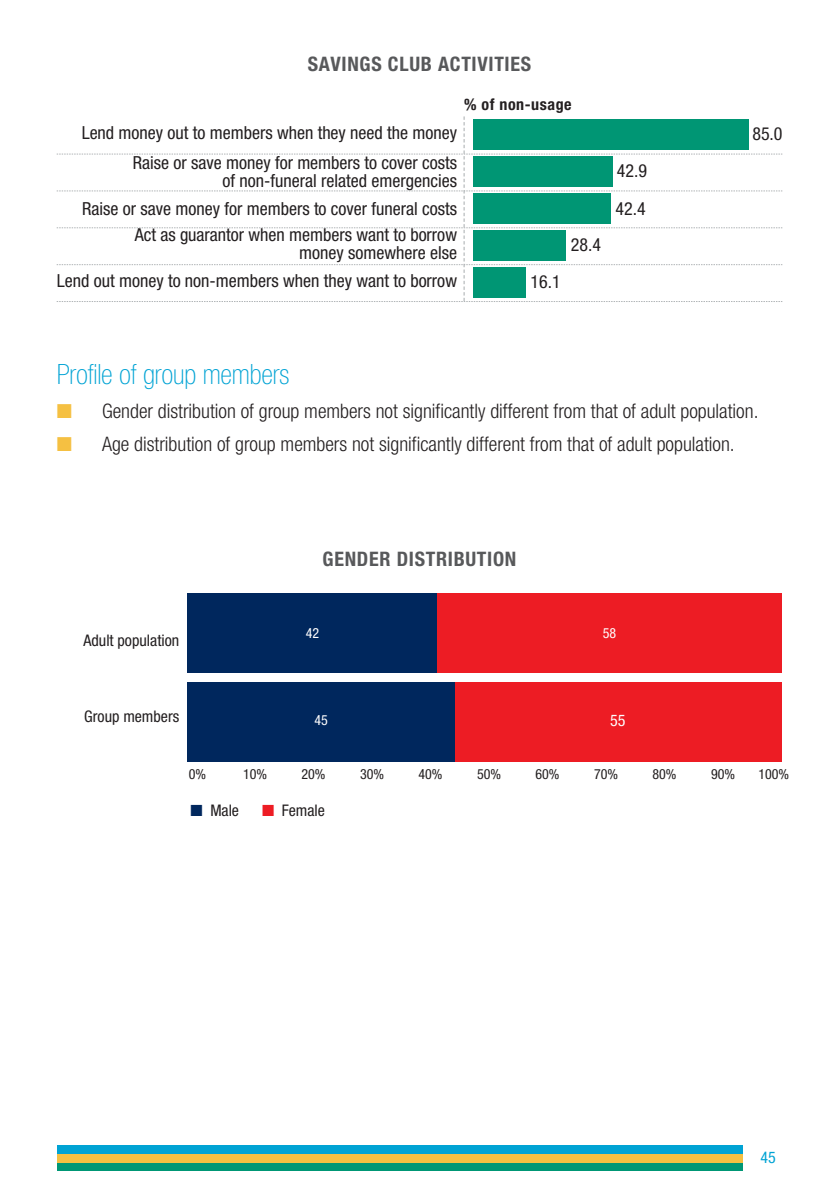
<style>
.page{position:relative;width:840px;height:1191px;background:#fff}
.page>*{position:absolute;margin:0;border:0;box-sizing:border-box;transform-origin:0 0}
.t1{font:100 condensed 28px "Helvetica Neue";letter-spacing:-.005em;color:#00a3d4}
.t2{font:300 condensed 20px "Helvetica Neue";color:#231f20}
.t3{font:700 condensed 20px "Helvetica Neue";letter-spacing:.035em;color:#58595b}
.t4{font:condensed 18px/30px "Helvetica Neue";color:#231f20;text-align:right}
.t5{font:condensed 16px "Helvetica Neue";color:#231f20}
.t6{font:700 condensed 16px "Helvetica Neue";letter-spacing:.035em;color:#231f20}
.t7{font:condensed 16px "Helvetica Neue";color:#00a3d4}
.t8{font:condensed 16px "Helvetica Neue";color:#fff}
.t9{font:condensed 14px "Helvetica Neue";color:#231f20}
.t10{font:condensed 14px "Helvetica Neue";color:#fff}
.s1{color:#f5c042}
.s2{color:#00275d}
.s3{color:#ed1c24}
</style>
<div class="page">
<div style="left:437px;top:593px;width:345px;height:80px;background:#ed1c24"></div>
<div style="left:455px;top:682px;width:327px;height:79px;background:#ed1c24"></div>
<div style="left:187px;top:593px;width:250px;height:80px;background:#00275d"></div>
<div style="left:187px;top:682px;width:268px;height:79px;background:#00275d"></div>
<div style="left:57px;top:1145px;width:686px;height:9px;background:#00a3d4"></div>
<div style="left:57px;top:1162px;width:686px;height:9px;background:#009775"></div>
<div style="left:57px;top:1154px;width:686px;height:8px;background:#f5c042"></div>
<svg style="left:57px;top:116px;width:725px;height:186px"></svg>
<p class="t3" style="left:308px;top:57px;width:225px">SAVINGS CLUB ACTIVITIES</p>
<p class="t6" style="left:464px;top:98px;width:109px">% of non-usage</p>
<p class="t4" style="left:82px;top:119px;width:377px">Lend money out to members when they need the money<br>Raise or save money for members to cover costs</p>
<p class="t4" style="left:82px;top:168px;width:376px;line-height:28px">of non-funeral related emergencies<br>Raise or save money for members to cover funeral costs</p>
<p class="t4" style="left:135px;top:227px;width:324px;line-height:18px">Act as guarantor when members want to borrow money somewhere else</p>
<p class="t4" style="left:57px;top:267px;width:402px">Lend out money to non-members when they want to borrow</p>
<p class="t4" style="left:531px;top:268px;width:32px">16.1</p>
<p class="t4" style="left:571px;top:231px;width:32px">28.4</p>
<p class="t4" style="left:617px;top:157px;width:32px">42.9</p>
<p class="t4" style="left:616px;top:195px;width:32px">42.4</p>
<p class="t4" style="left:752px;top:120px;width:32px">85.0</p>
<h1 class="t1" style="left:57px;top:364px;width:234px">Profile of group members</h1>
<p class="t2" style="left:57px;top:403px;width:703px"><span class="s1">■</span> Gender distribution of group members not significantly different from that of adult population.</p>
<p class="t2" style="left:57px;top:437px;width:680px"><span class="s1">■</span> Age distribution of group members not significantly different from that of adult population.</p>
<p class="t3" style="left:323px;top:551px;width:195px">GENDER DISTRIBUTION</p>
<p class="t5" style="left:84px;top:634px;width:97px">Adult population</p>
<p class="t10" style="left:306px;top:628px;width:15px">42</p>
<p class="t10" style="left:603px;top:628px;width:15px">58</p>
<p class="t5" style="left:84px;top:710px;width:97px">Group members</p>
<p class="t10" style="left:314px;top:715px;width:15px">45</p>
<p class="t8" style="left:610px;top:714px;width:17px">55</p>
<p class="t9" style="left:189px;top:769px;width:19px">0%</p>
<p class="t9" style="left:243px;top:769px;width:26px">10%</p>
<p class="t9" style="left:302px;top:769px;width:26px">20%</p>
<p class="t9" style="left:360px;top:769px;width:26px">30%</p>
<p class="t9" style="left:419px;top:769px;width:26px">40%</p>
<p class="t9" style="left:477px;top:769px;width:26px">50%</p>
<p class="t9" style="left:536px;top:769px;width:26px">60%</p>
<p class="t9" style="left:594px;top:769px;width:26px">70%</p>
<p class="t9" style="left:653px;top:769px;width:26px">80%</p>
<p class="t9" style="left:711px;top:769px;width:26px">90%</p>
<p class="t9" style="left:759px;top:769px;width:32px">100%</p>
<p class="t5" style="left:191px;top:805px;width:50px"><span class="s2">■</span> Male</p>
<p class="t5" style="left:262px;top:805px;width:64px"><span class="s3">■</span> Female</p>
<p class="t7" style="left:761px;top:1151px;width:17px">45</p>
</div>
